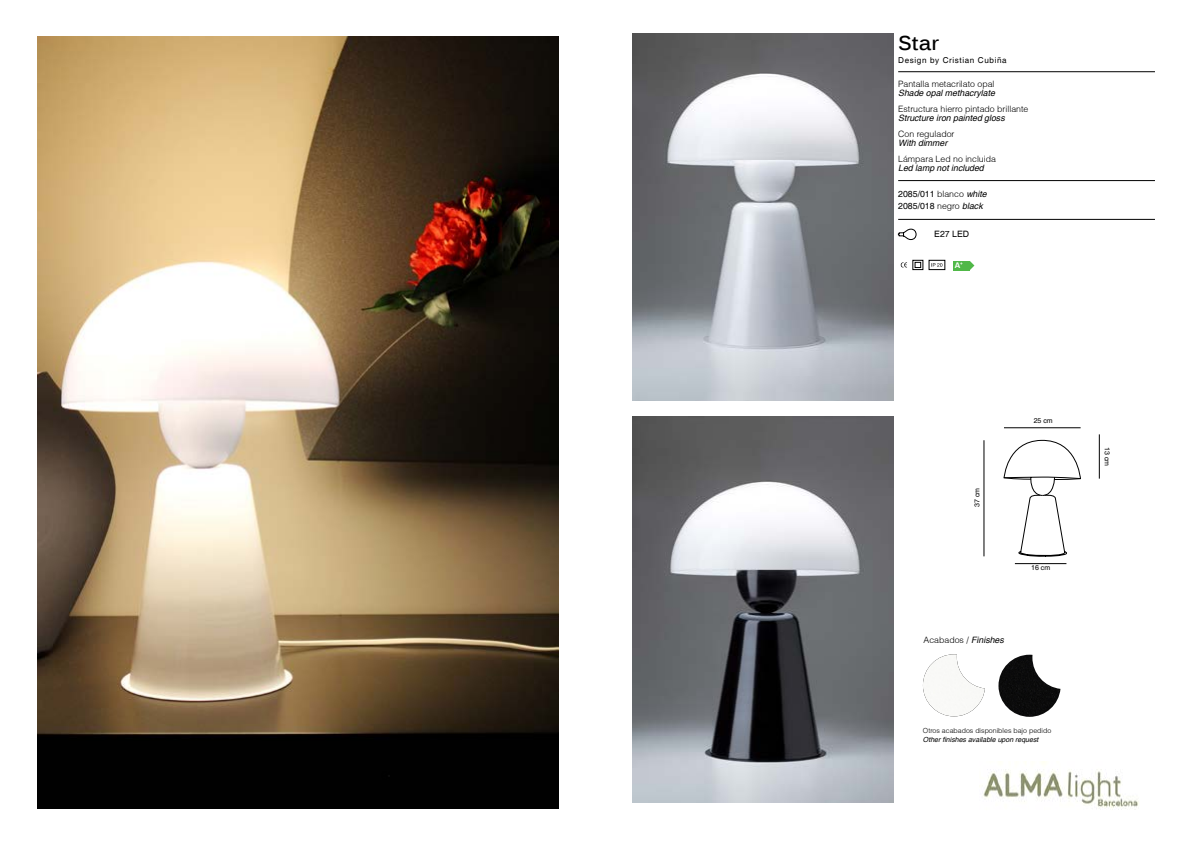
<style>
.page{position:relative;width:1191px;height:842px;background:#fff}
.page>*{position:absolute;margin:0;border:0;box-sizing:border-box;transform-origin:0 0}
.t1{font:700 20px "Kalinga";color:#000}
.t2{font:700 9px "Calibri";color:#fff}
.t3{font:300 8.8px "Helvetica";color:#000}
.t4{font:italic 8.8px "Helvetica";color:#000}
.t5{font:8.8px/11.8px "Helvetica";color:#000}
.t6{font:8.1px "Helvetica";letter-spacing:.075em;color:#000}
.t7{font:300 7px "Helvetica";color:#000}
.t8{font:italic 7px "Helvetica";color:#000}
.t9{font:7px "Helvetica";color:#000}
.s1{font-weight:300}
.s2{font-style:italic}
.s3{font-weight:400;font-style:italic}
</style>
<div class="page">
<hr style="left:898px;top:72px;width:257px;height:1px;background:#000">
<hr style="left:898px;top:180px;width:257px;height:1px;background:#000">
<svg style="left:900px;top:260px;width:23px;height:10px"></svg>
<div style="left:929px;top:260px;width:16px;height:10px;border:1px solid #000"></div>
<svg style="left:931px;top:263px;width:11px;height:4px"></svg>
<hr style="left:898px;top:219px;width:257px;height:1px;background:#000">
<div style="left:953px;top:261px;width:17px;height:9px;background:#50b848"></div>
<svg style="left:970px;top:261px;width:4px;height:9px"></svg>
<img style="left:632px;top:33px;width:261px;height:368px">
<img style="left:632px;top:416px;width:261px;height:386px">
<hr style="left:983px;top:440px;width:1px;height:116px;background:#000">
<hr style="left:1015px;top:563px;width:51px;height:1px;background:#000">
<hr style="left:1004px;top:428px;width:76px;height:1px;background:#000">
<hr style="left:1099px;top:434px;width:1px;height:45px;background:#000">
<svg style="left:1003px;top:439px;width:77px;height:118px"></svg>
<img style="left:37px;top:37px;width:521px;height:771px">
<svg style="left:898px;top:229px;width:18px;height:11px"></svg>
<img style="left:923px;top:654px;width:62px;height:62px">
<img style="left:998px;top:655px;width:62px;height:62px">
<img style="left:983px;top:761px;width:156px;height:49px">
<h1 class="t1" style="left:898px;top:30px;width:42px">Star</h1>
<p class="t6" style="left:898px;top:56px;width:110px">Design by Cristian Cubiña</p>
<p class="t3" style="left:898px;top:80px;width:98px">Pantalla metacrilato opal</p>
<p class="t4" style="left:898px;top:87px;width:98px">Shade opal methacrylate</p>
<p class="t3" style="left:898px;top:105px;width:132px">Estructura hierro pintado brillante</p>
<p class="t4" style="left:898px;top:112px;width:108px">Structure iron painted gloss</p>
<p class="t3" style="left:898px;top:130px;width:58px">Con regulador</p>
<p class="t4" style="left:898px;top:138px;width:51px">With dimmer</p>
<p class="t3" style="left:898px;top:155px;width:99px">Lámpara Led no incluida</p>
<p class="t4" style="left:898px;top:163px;width:87px">Led lamp not included</p>
<p class="t5" style="left:898px;top:188px;width:90px">2085/011 <span class="s1">blanco</span> <span class="s2">white<br></span>2085/018 <span class="s1">negro</span> <span class="s2">black</span></p>
<p class="t5" style="left:934px;top:228px;width:37px">E27 LED</p>
<p class="t2" style="left:954px;top:261px;width:10px">A<sup>+</sup></p>
<p class="t9" style="left:973px;top:507px;width:21px;rotate:-90deg">37 cm</p>
<p class="t3" style="left:923px;top:637px;width:82px">Acabados / <span class="s3">Finishes</span></p>
<p class="t9" style="left:1033px;top:417px;width:21px">25 cm</p>
<p class="t9" style="left:1031px;top:564px;width:21px">16 cm</p>
<p class="t7" style="left:923px;top:727px;width:130px">Otros acabados disponibles bajo pedido</p>
<p class="t8" style="left:923px;top:735px;width:117px">Other finishes available upon request</p>
<p class="t9" style="left:1111px;top:447px;width:21px;rotate:90deg">13 cm</p>
</div>
